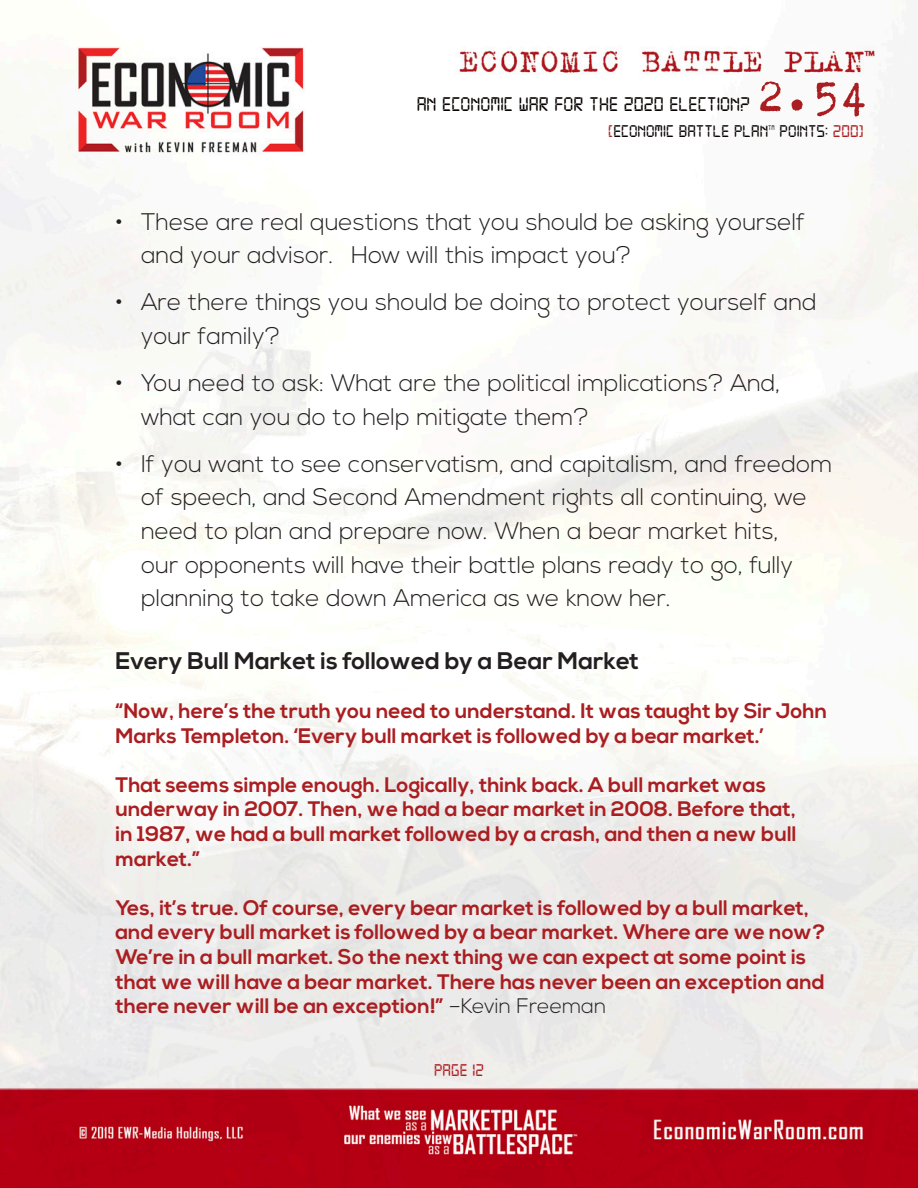
<style>
.page{position:relative;width:918px;height:1188px;background:#fff}
.page>*{position:absolute;margin:0;border:0;box-sizing:border-box;transform-origin:0 0}
.t1{font:51px "Trixie";color:#aa1e21}
.t2{font:300 24px/33.6px "Nexa";color:#231f20}
.t3{font:700 24px "Nexa";color:#231f20}
.t4{font:700 21px/24.6px "Nexa";color:#aa1e21}
.t5{font:21px "Digital 7";color:#080302}
.t6{font:18px "Digital 7";color:#080302}
.t7{font:18px "Digital 7";color:#aa1e21}
.t8{font:7.05px "Digital 7";color:#080302}
.s1{color:#aa1e21}
.s2{font-weight:300;color:#231f20}
</style>
<div class="page">
<img style="left:0;top:35px;width:918px;height:1153px">
<h1 class="t1" style="left:756px;top:62px;width:114px">2.54</h1>
<p class="t6" style="left:608px;top:123px;width:161px"><span class="s1">[</span>ECONOMIC BATTLE PLAN</p>
<p class="t8" style="left:768px;top:124px;width:8px">TM</p>
<p class="t6" style="left:780px;top:123px;width:85px">POINTS: <span class="s1">200]</span></p>
<p class="t5" style="left:417px;top:95px;width:335px">AN ECONOMIC WAR FOR THE 2020 ELECTION?</p>
<p class="t2" style="left:141px;top:206px;width:666px;text-indent:-26px">• These are real questions that you should be asking yourself and your advisor. How will this impact you?</p>
<p class="t2" style="left:141px;top:286px;width:677px;text-indent:-26px">• Are there things you should be doing to protect yourself and your family?</p>
<p class="t2" style="left:141px;top:367px;width:641px;text-indent:-26px">• You need to ask: What are the political implications? And, what can you do to help mitigate them?</p>
<p class="t2" style="left:141px;top:448px;width:693px;text-indent:-26px">• If you want to see conservatism, and capitalism, and freedom of speech, and Second Amendment rights all continuing, we need to plan and prepare now. When a bear market hits,<br>our opponents will have their battle plans ready to go, fully planning to take down America as we know her.</p>
<p class="t3" style="left:116px;top:647px;width:525px">Every Bull Market is followed by a Bear Market</p>
<p class="t4" style="left:116px;top:699px;width:713px">“Now, here’s the truth you need to understand. It was taught by Sir John<br>Marks Templeton. ‘Every bull market is followed by a bear market.’</p>
<p class="t4" style="left:116px;top:773px;width:683px">That seems simple enough. Logically, think back. A bull market was underway in 2007. Then, we had a bear market in 2008. Before that, in 1987, we had a bull market followed by a crash, and then a new bull market.”</p>
<p class="t4" style="left:116px;top:896px;width:711px">Yes, it’s true. Of course, every bear market is followed by a bull market, and every bull market is followed by a bear market. Where are we now?<br>We’re in a bull market. So the next thing we can expect at some point is that we will have a bear market. There has never been an exception and there never will be an exception!” <span class="s2">–Kevin Freeman</span></p>
<p class="t7" style="left:434px;top:1062px;width:51px">PAGE 12</p>
</div>
